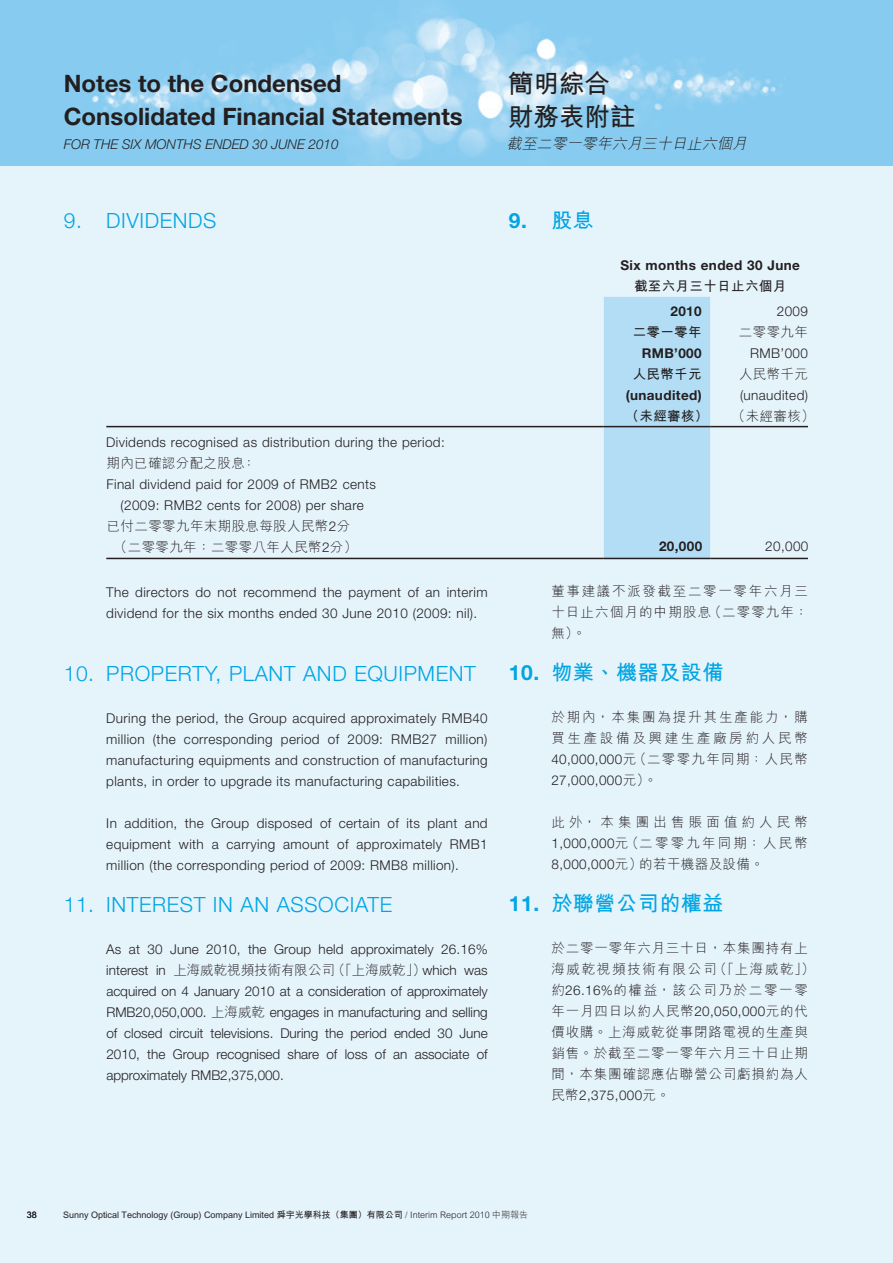
<style>
.page{position:relative;width:893px;height:1263px;background:#e5f3fb}
.page>*{position:absolute;margin:0;border:0;box-sizing:border-box;transform-origin:0 0}
.t1{font:700 25.5px/33px "M Hei HK";color:#231f20}
.t2{font:700 24px/33px "Helvetica Neue LT Std";color:#231f20}
.t3{font:300 21px "Helvetica Neue LT Std";letter-spacing:.03em;color:#00a5e3}
.t4{font:700 21px "M Hei HK";letter-spacing:.03em;color:#00a5e3}
.t5{font:700 21px "Helvetica Neue LT Std";color:#00a5e3}
.t6{font:italic 300 15px "M Hei HK";color:#231f20}
.t7{font:300 13.5px/21px "Helvetica Neue LT Std";letter-spacing:.03em;color:#231f20;text-align:justify}
.t8{font:300 13.5px/21px "M Hei HK";letter-spacing:.06em;color:#231f20;text-align:justify}
.t9{font:700 13.5px "Helvetica Neue LT Std";letter-spacing:.03em;color:#231f20}
.t10{font:300 13.5px/21px "M Hei HK";letter-spacing:.03em;color:#231f20;text-align:center}
.t11{font:300 13.5px "Helvetica Neue LT Std";letter-spacing:.01em;color:#231f20}
.t12{font:300 13.5px "M Hei HK";color:#231f20}
.t13{font:italic 300 13.5px "Helvetica Neue LT Std";color:#231f20}
.t14{font:700 13.5px "M Hei HK";letter-spacing:.03em;color:#231f20}
.t15{font:700 9px "M Hei HK";color:#231f20}
.s1{font-family:"Helvetica Neue LT Std"}
.s2{font-family:"M Hei HK"}
.s3{font-weight:300}
</style>
<div class="page">
<img style="left:0;top:0;width:893px;height:166px">
<div style="left:604px;top:297px;width:106px;height:261px;background:#b3ddf5"></div>
<hr style="left:106px;top:426px;width:498px;height:1px;background:#231f20">
<hr style="left:604px;top:426px;width:106px;height:1px;background:#231f20">
<hr style="left:710px;top:426px;width:98px;height:1px;background:#231f20">
<hr style="left:106px;top:558px;width:498px;height:1px;background:#231f20">
<hr style="left:604px;top:558px;width:106px;height:1px;background:#231f20">
<hr style="left:710px;top:558px;width:98px;height:1px;background:#231f20">
<h2 class="t2" style="left:64px;top:66px;width:401px">Notes to the Condensed<br>Consolidated Financial Statements</h2>
<p class="t13" style="left:64px;top:136px;width:276px">FOR THE SIX MONTHS ENDED 30 JUNE 2010</p>
<h1 class="t1" style="left:508px;top:65px;width:129px">簡明綜合財務表附註</h1>
<p class="t6" style="left:507px;top:133px;width:246px">截至二零一零年六月三十日止六個月</p>
<h3 class="t3" style="left:64px;top:207px;width:154px">9. DIVIDENDS</h3>
<p class="t7" style="left:106px;top:431px;width:340px">Dividends recognised as distribution during the period:</p>
<p class="t10" style="left:106px;top:452px;width:155px">期內已確認分配之股息﹕</p>
<p class="t7" style="left:106px;top:473px;width:271px;text-align:center">Final dividend paid for 2009 of RMB2 cents (2009: RMB2 cents for 2008) per share</p>
<p class="t10" style="left:107px;top:515px;width:252px">已付二零零九年末期股息每股人民幣<span class="s1">2</span>分（二零零九年：二零零八年人民幣<span class="s1">2</span>分）</p>
<p class="t7" style="left:106px;top:581px;width:383px">The directors do not recommend the payment of an interim dividend for the six months ended 30 June 2010 (2009: nil).</p>
<h3 class="t3" style="left:64px;top:660px;width:413px">10. PROPERTY, PLANT AND EQUIPMENT</h3>
<p class="t7" style="left:106px;top:707px;width:383px">During the period, the Group acquired approximately RMB40 million (the corresponding period of 2009: RMB27 million) manufacturing equipments and construction of manufacturing plants, in order to upgrade its manufacturing capabilities.</p>
<p class="t7" style="left:106px;top:812px;width:383px">In addition, the Group disposed of certain of its plant and equipment with a carrying amount of approximately RMB1 million (the corresponding period of 2009: RMB8 million).</p>
<h3 class="t3" style="left:64px;top:891px;width:330px">11. INTEREST IN AN ASSOCIATE</h3>
<p class="t11" style="left:106px;top:940px;width:383px">As at 30 June 2010, the Group held approximately 26.16%</p>
<p class="t12" style="left:106px;top:960px;width:383px"><span class="s1">interest in</span> 上海威乾視頻技術有限公司（「上海威乾」）<span class="s1">which was</span></p>
<p class="t7" style="left:106px;top:980px;width:383px">acquired on 4 January 2010 at a consideration of approximately RMB20,050,000. <span class="s2">上海威乾</span> engages in manufacturing and selling of closed circuit televisions. During the period ended 30 June 2010, the Group recognised share of loss of an associate of approximately RMB2,375,000.</p>
<h3 class="t5" style="left:509px;top:207px;width:87px">9. <span class="s2">股息</span></h3>
<p class="t9" style="left:620px;top:256px;width:181px">Six months ended 30 June</p>
<p class="t14" style="left:634px;top:276px;width:154px">截至六月三十日止六個月</p>
<p class="t9" style="left:670px;top:302px;width:33px">2010</p>
<p class="t7" style="left:777px;top:300px;width:33px">2009</p>
<p class="t14" style="left:633px;top:322px;width:71px">二零一零年</p>
<p class="t8" style="left:739px;top:321px;width:71px">二零零九年</p>
<p class="t9" style="left:642px;top:344px;width:62px">RMB’000</p>
<p class="t7" style="left:750px;top:342px;width:59px">RMB’000</p>
<p class="t14" style="left:633px;top:364px;width:71px">人民幣千元</p>
<p class="t8" style="left:739px;top:363px;width:71px">人民幣千元</p>
<p class="t9" style="left:626px;top:386px;width:78px">(unaudited)</p>
<p class="t7" style="left:740px;top:384px;width:70px">(unaudited)</p>
<p class="t14" style="left:626px;top:406px;width:84px">（未經審核）</p>
<p class="t8" style="left:732px;top:405px;width:84px">（未經審核）</p>
<p class="t9" style="left:659px;top:538px;width:45px">20,000</p>
<p class="t7" style="left:765px;top:535px;width:45px">20,000</p>
<p class="t8" style="left:551px;top:580px;width:258px">董事建議不派發截至二零一零年六月三十日止六個月的中期股息（二零零九年：無）。</p>
<h3 class="t4" style="left:509px;top:657px;width:216px"><span class="s1">10.</span> 物業、機器及設備</h3>
<p class="t8" style="left:551px;top:706px;width:258px">於期內，本集團為提升其生產能力，購買生產設備及興建生產廠房約人民幣<span class="s1">40,000,000</span>元（二零零九年同期：人民幣</p>
<p class="t7" style="left:551px;top:769px;width:107px">27,000,000<span class="s2">元）。</span></p>
<p class="t8" style="left:551px;top:811px;width:258px">此外，本集團出售賬面值約人民幣<span class="s1">1,000,000</span>元（二零零九年同期：人民幣<span class="s1">8,000,000</span>元）的若干機器及設備。</p>
<h3 class="t4" style="left:509px;top:888px;width:216px"><span class="s1">11.</span> 於聯營公司的權益</h3>
<p class="t8" style="left:551px;top:937px;width:265px;text-align:left">於二零一零年六月三十日，本集團持有上海威乾視頻技術有限公司（「上海威乾」）約<span class="s1">26.16%</span>的權益，該公司乃於二零一零年一月四日以約人民幣<span class="s1">20,050,000</span>元的代價收購。上海威乾從事閉路電視的生產與銷售。於截至二零一零年六月三十日止期間，本集團確認應佔聯營公司虧損約為人</p>
<p class="t7" style="left:551px;top:1084px;width:120px"><span class="s2">民幣</span>2,375,000<span class="s2">元。</span></p>
<p class="t15" style="left:27px;top:1208px;width:12px">38</p>
<p class="t15" style="left:63px;top:1208px;width:467px">Sunny Optical Technology (Group) Company Limited 舜宇光學科技（集團）有限公司 <span class="s3">/ Interim Report 2010 中期報告</span></p>
</div>
